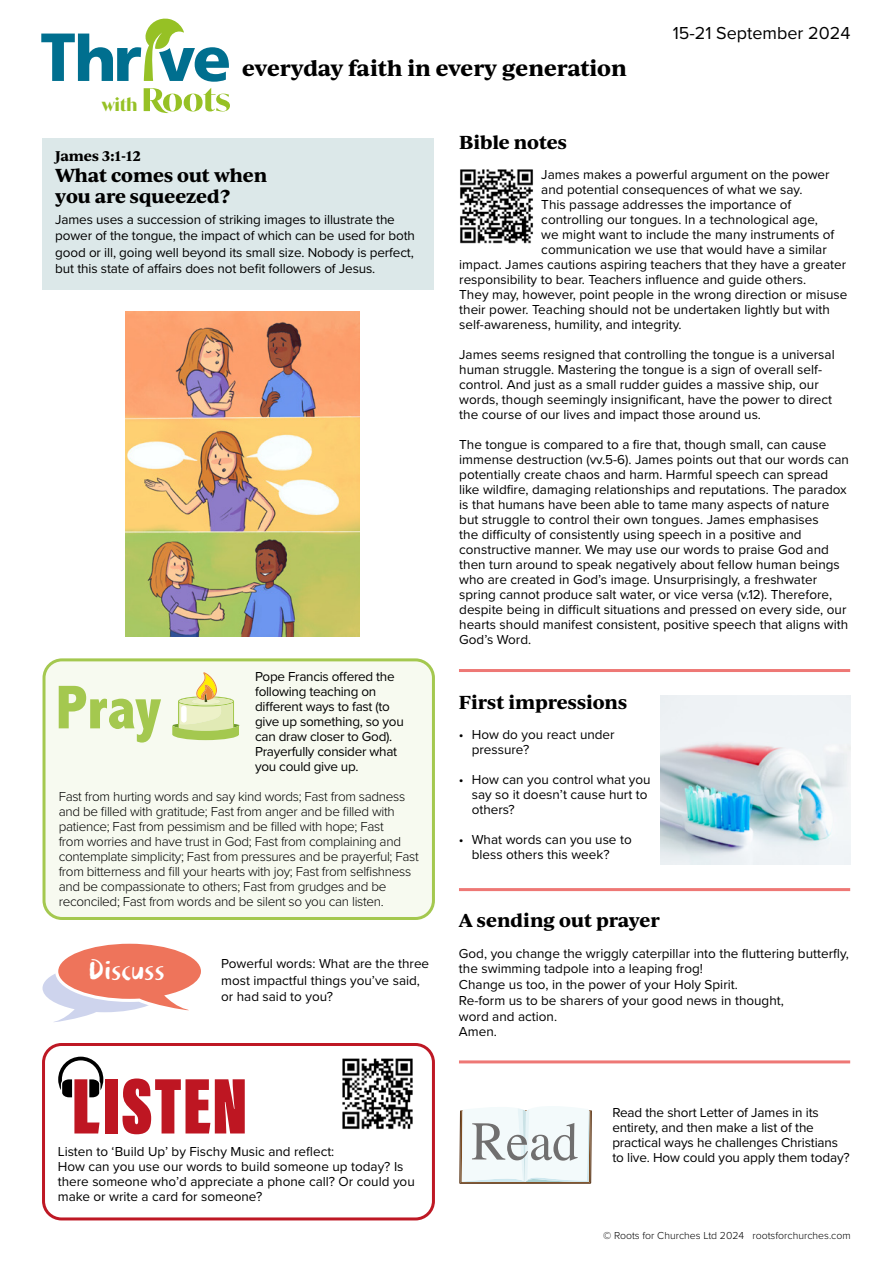
<style>
.page{position:relative;width:893px;height:1263px;background:#fff}
.page>*{position:absolute;margin:0;border:0;box-sizing:border-box;transform-origin:0 0}
.t1{font:28.95px "Khaki Std 1";color:#fff}
.t2{font:700 21px "Ivy Journal";letter-spacing:-.015em;color:#000}
.t3{font:700 18px/21px "Ivy Journal";letter-spacing:-.01em;color:#000}
.t4{font:18px "Proxima Nova";color:#000}
.t5{font:700 16.95px "Ivy Mode";color:#96c125}
.t6{font:13.5px/15px "Proxima Nova";color:#000}
.t7{font:300 13.5px/15px "Proxima Nova";letter-spacing:-.025em;color:#000}
.t8{font:13.5px/15px "Proxima Nova";letter-spacing:-.02em;color:#000}
.t9{font:700 13.5px "Ivy Journal";letter-spacing:-.01em;color:#000}
.t10{font:300 10.5px "Proxima Nova";color:#000}
</style>
<div class="page">
<svg style="left:41px;top:18px;width:188px;height:64px"></svg>
<svg style="left:144px;top:88px;width:86px;height:25px"></svg>
<div style="left:43px;top:138px;width:391px;height:151px;background:#dce8e9"></div>
<hr style="left:459px;top:669px;width:391px;height:3px;background:#ee7875">
<hr style="left:459px;top:1060px;width:391px;height:3px;background:#ee7875">
<img style="left:460px;top:169px;width:73px;height:75px">
<img style="left:661px;top:696px;width:189px;height:168px">
<hr style="left:459px;top:888px;width:391px;height:3px;background:#ee7875">
<img style="left:125px;top:311px;width:234px;height:325px">
<div style="left:42px;top:1043px;width:393px;height:177px;border:3px solid #be1824;border-radius:18px"></div>
<div style="left:105px;top:1079px;width:13px;height:54px;background:#be1622"></div>
<svg style="left:123px;top:1078px;width:122px;height:56px"></svg>
<svg style="left:58px;top:1057px;width:45px;height:76px"></svg>
<img style="left:342px;top:1058px;width:71px;height:72px">
<div style="left:44px;top:660px;width:389px;height:258px;background:#f7faf0;border-radius:18px"></div>
<div style="left:43px;top:658px;width:392px;height:262px;border:3px solid #a4c84f;border-radius:18px"></div>
<svg style="left:59px;top:686px;width:102px;height:56px"></svg>
<svg style="left:172px;top:672px;width:67px;height:68px"></svg>
<svg style="left:43px;top:943px;width:158px;height:79px"></svg>
<svg style="left:459px;top:1106px;width:133px;height:78px"></svg>
<p class="t5" style="left:102px;top:93px;width:37px">with</p>
<h2 class="t2" style="left:242px;top:53px;width:386px">everyday faith in every generation</h2>
<h3 class="t4" style="left:673px;top:20px;width:179px">15-21 September 2024</h3>
<p class="t9" style="left:55px;top:146px;width:87px">James 3:1-12</p>
<h3 class="t3" style="left:55px;top:164px;width:214px">What comes out when you are squeezed?</h3>
<p class="t6" style="left:55px;top:211px;width:361px;line-height:16.5px">James uses a succession of striking images to illustrate the power of the tongue, the impact of which can be used for both good or ill, going well beyond its small size. Nobody is perfect, but this state of affairs does not befit followers of Jesus.</p>
<p class="t8" style="left:255px;top:668px;width:150px">Pope Francis offered the following teaching on different ways to fast (to give up something, so you can draw closer to God).<br>Prayerfully consider what you could give up.</p>
<p class="t7" style="left:59px;top:788px;width:362px">Fast from hurting words and say kind words; Fast from sadness and be filled with gratitude; Fast from anger and be filled with patience; Fast from pessimism and be filled with hope; Fast<br>from worries and have trust in God; Fast from complaining and contemplate simplicity; Fast from pressures and be prayerful; Fast from bitterness and fill your hearts with joy; Fast from selfishness and be compassionate to others; Fast from grudges and be reconciled; Fast from words and be silent so you can listen.</p>
<h1 class="t1" style="left:88px;top:953px;width:78px">Discuss</h1>
<p class="t6" style="left:221px;top:955px;width:210px;line-height:16.5px">Powerful words: What are the three most impactful things you’ve said, or had said to you?</p>
<p class="t6" style="left:58px;top:1143px;width:358px">Listen to ‘Build Up’ by Fischy Music and reflect:<br>How can you use our words to build someone up today? Is there someone who’d appreciate a phone call? Or could you make or write a card for someone?</p>
<h3 class="t3" style="left:459px;top:131px;width:109px">Bible notes</h3>
<p class="t6" style="left:541px;top:167px;width:290px">James makes a powerful argument on the power</p>
<p class="t6" style="left:541px;top:182px;width:263px">and potential consequences of what we say.</p>
<p class="t6" style="left:541px;top:197px;width:252px">This passage addresses the importance of</p>
<p class="t6" style="left:541px;top:212px;width:278px">controlling our tongues. In a technological age,</p>
<p class="t6" style="left:541px;top:227px;width:295px">we might want to include the many instruments of</p>
<p class="t6" style="left:541px;top:242px;width:287px">communication we use that would have a similar</p>
<p class="t6" style="left:459px;top:257px;width:388px">impact. James cautions aspiring teachers that they have a greater</p>
<p class="t6" style="left:459px;top:272px;width:348px">responsibility to bear. Teachers influence and guide others.</p>
<p class="t6" style="left:459px;top:287px;width:390px">They may, however, point people in the wrong direction or misuse</p>
<p class="t6" style="left:459px;top:302px;width:372px">their power. Teaching should not be undertaken lightly but with</p>
<p class="t6" style="left:459px;top:317px;width:224px">self-awareness, humility, and integrity.</p>
<p class="t6" style="left:459px;top:347px;width:377px">James seems resigned that controlling the tongue is a universal human struggle. Mastering the tongue is a sign of overall self&shy;control. And just as a small rudder guides a massive ship, our words, though seemingly insignificant, have the power to direct the course of our lives and impact those around us.</p>
<p class="t6" style="left:459px;top:437px;width:391px">The tongue is compared to a fire that, though small, can cause immense destruction (vv.5-6). James points out that our words can potentially create chaos and harm. Harmful speech can spread like wildfire, damaging relationships and reputations. The paradox is that humans have been able to tame many aspects of nature but struggle to control their own tongues. James emphasises<br>the difficulty of consistently using speech in a positive and constructive manner. We may use our words to praise God and then turn around to speak negatively about fellow human beings who are created in God’s image. Unsurprisingly, a freshwater spring cannot produce salt water, or vice versa (v.12). Therefore, despite being in difficult situations and pressed on every side, our hearts should manifest consistent, positive speech that aligns with God’s Word.</p>
<h3 class="t3" style="left:459px;top:691px;width:170px">First impressions</h3>
<p class="t6" style="left:472px;top:727px;width:144px;text-indent:-13px">• How do you react under pressure?</p>
<p class="t6" style="left:472px;top:772px;width:180px;text-indent:-13px">• How can you control what you say so it doesn’t cause hurt to others?</p>
<p class="t6" style="left:472px;top:832px;width:162px;text-indent:-13px">• What words can you use to bless others this week?</p>
<h3 class="t3" style="left:459px;top:909px;width:202px">A sending out prayer</h3>
<p class="t6" style="left:459px;top:945px;width:391px;line-height:15.8px">God, you change the wriggly caterpillar into the fluttering butterfly, the swimming tadpole into a leaping frog!<br>Change us too, in the power of your Holy Spirit.<br>Re-form us to be sharers of your good news in thought,<br>word and action.<br>Amen.</p>
<p class="t6" style="left:612px;top:1104px;width:239px">Read the short Letter of James in its entirety, and then make a list of the practical ways he challenges Christians to live. How could you apply them today?</p>
<p class="t10" style="left:603px;top:1228px;width:249px">© Roots for Churches Ltd 2024 rootsforchurches.com</p>
</div>
